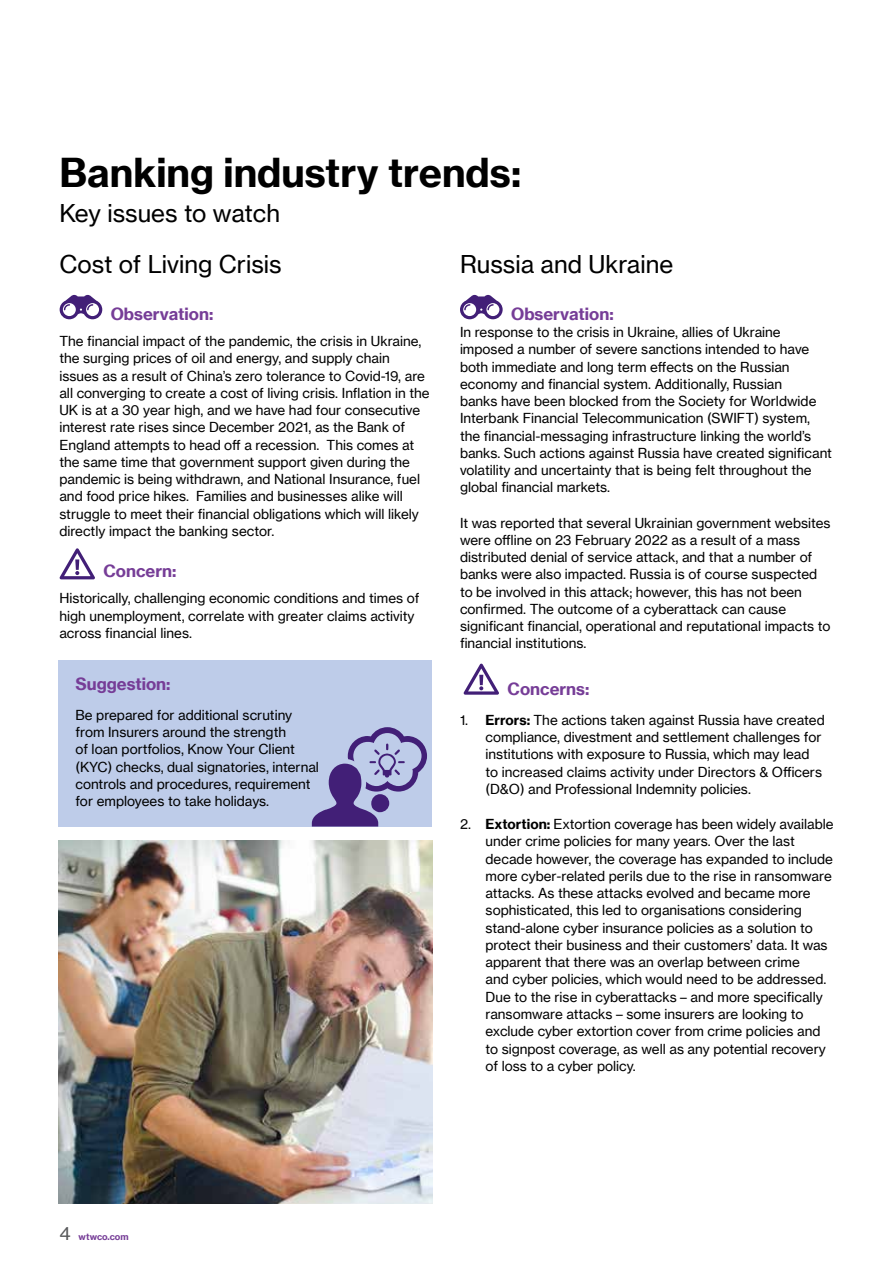
<style>
.page{position:relative;width:893px;height:1263px;background:#fff}
.page>*{position:absolute;margin:0;border:0;box-sizing:border-box;transform-origin:0 0}
.t1{font:39px "N Haas Grotesk TX Pro 75 Bd";color:#000}
.t2{font:24px/51.4px "N Haas Grotesk TX Pro 55 Rg";color:#000}
.t3{font:16.5px "N Haas Grotesk TX Pro 75 Bd";color:#763d97}
.t4{font:13.5px/17.2px "N Haas Grotesk TX Pro 55 Rg";color:#000}
.t5{font:9px "N Haas Grotesk TX Pro 75 Bd";color:#763d97}
.s1{font-family:"N Haas Grotesk TX Pro 75 Bd"}
.s2{font-family:"N Haas Grotesk TX Pro 55 Rg";font-size:18px;color:#58595b}
</style>
<div class="page">
<svg style="left:60px;top:295px;width:42px;height:24px"></svg>
<svg style="left:60px;top:548px;width:35px;height:31px"></svg>
<svg style="left:460px;top:295px;width:43px;height:24px"></svg>
<svg style="left:464px;top:664px;width:35px;height:31px"></svg>
<div style="left:58px;top:660px;width:374px;height:166px;background:#becce9"></div>
<svg style="left:312px;top:727px;width:115px;height:99px"></svg>
<img style="left:58px;top:840px;width:374px;height:363px">
<h1 class="t1" style="left:59px;top:149px;width:463px">Banking industry trends:</h1>
<h2 class="t2" style="left:59px;top:187px;width:224px">Key issues to watch<br>Cost of Living Crisis</h2>
<p class="t3" style="left:111px;top:303px;width:104px">Observation:</p>
<p class="t4" style="left:59px;top:332px;width:372px">The financial impact of the pandemic, the crisis in Ukraine, the surging prices of oil and energy, and supply chain issues as a result of China’s zero tolerance to Covid-19, are all converging to create a cost of living crisis. Inflation in the UK is at a 30 year high, and we have had four consecutive interest rate rises since December 2021, as the Bank of England attempts to head off a recession. This comes at the same time that government support given during the pandemic is being withdrawn, and National Insurance, fuel and food price hikes. Families and businesses alike will struggle to meet their financial obligations which will likely directly impact the banking sector.</p>
<p class="t3" style="left:103px;top:561px;width:75px">Concern:</p>
<p class="t4" style="left:59px;top:590px;width:361px">Historically, challenging economic conditions and times of high unemployment, correlate with greater claims activity across financial lines.</p>
<p class="t3" style="left:75px;top:673px;width:97px">Suggestion:</p>
<p class="t4" style="left:75px;top:706px;width:245px">Be prepared for additional scrutiny from Insurers around the strength<br>of loan portfolios, Know Your Client (KYC) checks, dual signatories, internal controls and procedures, requirement for employees to take holidays.</p>
<h2 class="t2" style="left:460px;top:239px;width:215px">Russia and Ukraine</h2>
<p class="t3" style="left:511px;top:303px;width:104px">Observation:</p>
<p class="t4" style="left:460px;top:323px;width:374px">In response to the crisis in Ukraine, allies of Ukraine imposed a number of severe sanctions intended to have both immediate and long term effects on the Russian economy and financial system. Additionally, Russian<br>banks have been blocked from the Society for Worldwide Interbank Financial Telecommunication (SWIFT) system, the financial-messaging infrastructure linking the world’s banks. Such actions against Russia have created significant volatility and uncertainty that is being felt throughout the global financial markets.</p>
<p class="t4" style="left:460px;top:514px;width:372px">It was reported that several Ukrainian government websites were offline on 23 February 2022 as a result of a mass distributed denial of service attack, and that a number of banks were also impacted. Russia is of course suspected to be involved in this attack; however, this has not been confirmed. The outcome of a cyberattack can cause significant financial, operational and reputational impacts to financial institutions.</p>
<p class="t3" style="left:507px;top:678px;width:84px">Concerns:</p>
<p class="t4" style="left:485px;top:711px;width:341px;text-indent:-26px">1. <span class="s1">Errors:</span> The actions taken against Russia have created compliance, divestment and settlement challenges for institutions with exposure to Russia, which may lead to increased claims activity under Directors &amp; Officers (D&amp;O) and Professional Indemnity policies.</p>
<p class="t4" style="left:485px;top:816px;width:350px;text-indent:-26px">2. <span class="s1">Extortion:</span> Extortion coverage has been widely available under crime policies for many years. Over the last decade however, the coverage has expanded to include more cyber-related perils due to the rise in ransomware attacks. As these attacks evolved and became more sophisticated, this led to organisations considering stand-alone cyber insurance policies as a solution to protect their business and their customers’ data. It was apparent that there was an overlap between crime<br>and cyber policies, which would need to be addressed.<br>Due to the rise in cyberattacks – and more specifically ransomware attacks – some insurers are looking to exclude cyber extortion cover from crime policies and to signpost coverage, as well as any potential recovery of loss to a cyber policy.</p>
<p class="t5" style="left:59px;top:1231px;width:71px"><span class="s2">4</span> wtwco.com</p>
</div>
